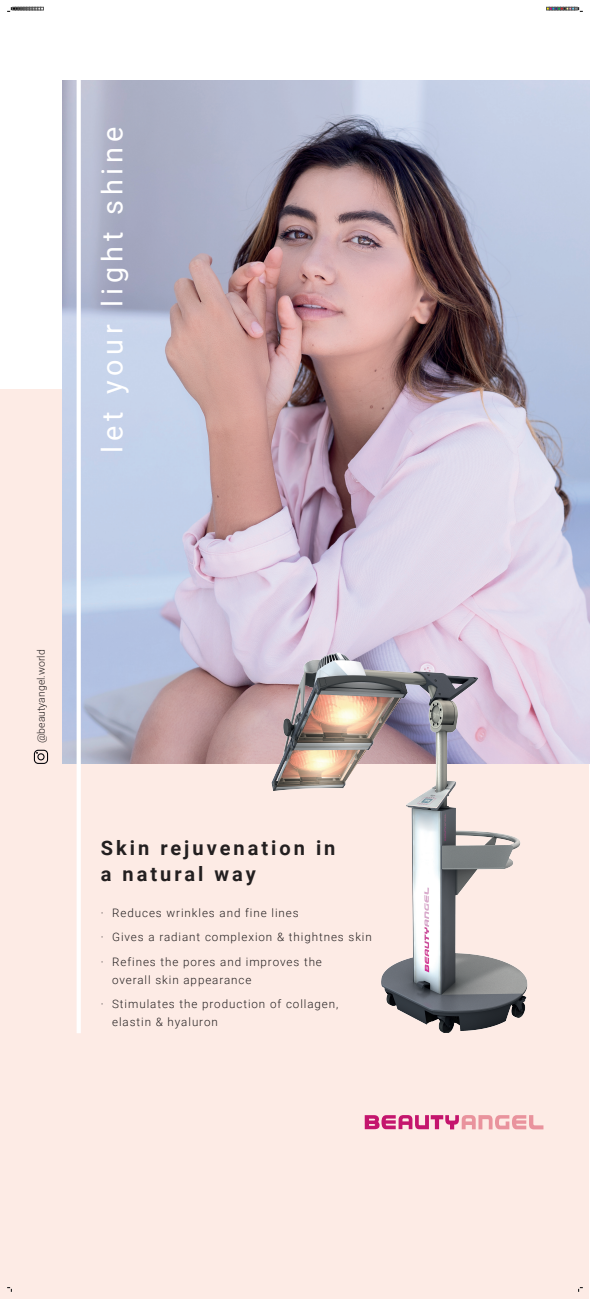
<style>
.page{position:relative;width:590px;height:1299px;background:#fff}
.page>*{position:absolute;margin:0;border:0;box-sizing:border-box;transform-origin:0 0}
.t1{font:28.8px "Roboto";letter-spacing:.17em;color:#fff}
.t2{font:700 20px/25.8px "Roboto";letter-spacing:.15em;color:#231f20}
.t3{font:300 11.62px/24.4px "Roboto";letter-spacing:.08em;color:#231f20}
.t4{font:300 10.5px "Roboto";color:#231f20}
</style>
<div class="page">
<div style="left:0;top:389px;width:588px;height:909px;background:#fdebe5"></div>
<svg style="left:34px;top:749px;width:14px;height:15px"></svg>
<img style="left:62px;top:81px;width:528px;height:682px">
<hr style="left:77px;top:57px;width:4px;height:976px;background:#fff">
<img style="left:266px;top:650px;width:262px;height:382px">
<svg style="left:364px;top:1115px;width:179px;height:14px"></svg>
<svg style="left:7px;top:1287px;width:5px;height:4px"></svg>
<svg style="left:7px;top:7px;width:37px;height:5px"></svg>
<svg style="left:546px;top:7px;width:36px;height:5px"></svg>
<h1 class="t1" style="left:92px;top:452px;width:327px;rotate:-90deg">let your light shine</h1>
<p class="t4" style="left:34px;top:743px;width:95px;rotate:-90deg">@beautyangel.world</p>
<h2 class="t2" style="left:101px;top:834px;width:236px">Skin rejuvenation in a natural way</h2>
<p class="t3" style="left:101px;top:900px;width:272px">· Reduces wrinkles and fine lines<br>· Gives a radiant complexion &amp; thightnes skin · Refines the pores and improves the</p>
<p class="t3" style="left:101px;top:967px;width:239px;text-indent:11px">overall skin appearance<br>· Stimulates the production of collagen,</p>
<p class="t3" style="left:112px;top:1009px;width:107px">elastin &amp; hyaluron</p>
</div>
